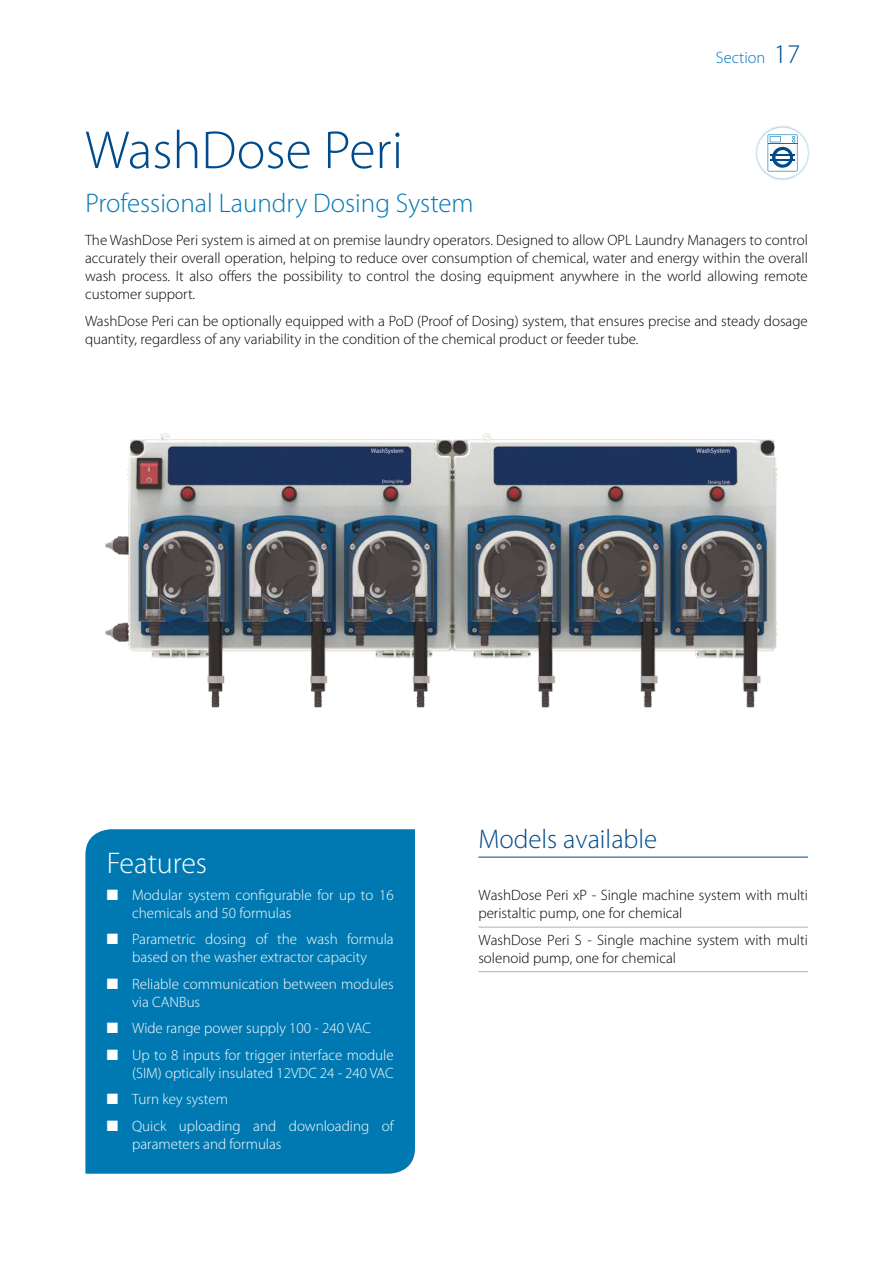
<style>
.page{position:relative;width:893px;height:1263px;background:#fff}
.page>*{position:absolute;margin:0;border:0;box-sizing:border-box;transform-origin:0 0}
.t1{font:300 54px "Myriad Pro";color:#004b8b}
.t2{font:300 30px "Myriad Pro";color:#fff}
.t3{font:300 27px "Myriad Pro";color:#0078b7}
.t4{font:300 27px "Myriad Pro";color:#004b8b}
.t5{font:300 16.5px "Myriad Pro";color:#0078b7}
.t6{font:300 15px/18px "Myriad Pro";color:#000}
.t7{font:300 15px/18px "Myriad Pro";color:#fff}
.s1{font-size:27px;color:#004b8b}
</style>
<div class="page">
<div style="left:755px;top:125px;width:56px;height:56px;background:#0078b7;opacity:.5"></div>
<svg style="left:757px;top:128px;width:51px;height:50px"></svg>
<svg style="left:768px;top:134px;width:29px;height:37px"></svg>
<img style="left:105px;top:433px;width:673px;height:275px">
<div style="left:85px;top:829px;width:330px;height:345px;background:#0079b2"></div>
<hr style="left:478px;top:857px;width:330px;height:1px;background:#004b8b">
<hr style="left:478px;top:927px;width:330px;height:1px;background:#b3b2b2">
<hr style="left:478px;top:971px;width:330px;height:1px;background:#b3b2b2">
<h1 class="t1" style="left:85px;top:118px;width:320px">WashDose Peri</h1>
<h3 class="t3" style="left:85px;top:186px;width:390px">Professional Laundry Dosing System</h3>
<p class="t5" style="left:716px;top:47px;width:86px">Section <span class="s1">17</span></p>
<p class="t6" style="left:85px;top:231px;width:724px;text-align:justify">The WashDose Peri system is aimed at on premise laundry operators. Designed to allow OPL Laundry Managers to control accurately their overall operation, helping to reduce over consumption of chemical, water and energy within the overall wash process. It also offers the possibility to control the dosing equipment anywhere in the world allowing remote customer support.</p>
<p class="t6" style="left:85px;top:311px;width:724px">WashDose Peri can be optionally equipped with a PoD (Proof of Dosing) system, that ensures precise and steady dosage quantity, regardless of any variability in the condition of the chemical product or feeder tube.</p>
<h2 class="t2" style="left:107px;top:845px;width:102px">Features</h2>
<p class="t7" style="left:132px;top:885px;width:263px;text-indent:-26px">■ Modular system configurable for up to 16 chemicals and 50 formulas</p>
<p class="t7" style="left:107px;top:930px;width:289px;text-align:center">■ Parametric dosing of the wash formula based on the washer extractor capacity</p>
<p class="t7" style="left:132px;top:974px;width:263px;text-indent:-26px">■ Reliable communication between modules via CANBus</p>
<p class="t7" style="left:107px;top:1019px;width:266px">■ Wide range power supply 100 - 240 VAC</p>
<p class="t7" style="left:107px;top:1045px;width:289px;text-align:right">■ Up to 8 inputs for trigger interface module (SIM) optically insulated 12VDC 24 - 240 VAC</p>
<p class="t7" style="left:107px;top:1090px;width:123px">■ Turn key system</p>
<p class="t7" style="left:132px;top:1116px;width:263px;text-indent:-26px">■ Quick uploading and downloading of parameters and formulas</p>
<h3 class="t4" style="left:478px;top:823px;width:180px">Models available</h3>
<p class="t6" style="left:478px;top:886px;width:331px">WashDose Peri xP - Single machine system with multi peristaltic pump, one for chemical</p>
<p class="t6" style="left:478px;top:931px;width:331px">WashDose Peri S - Single machine system with multi solenoid pump, one for chemical</p>
</div>
